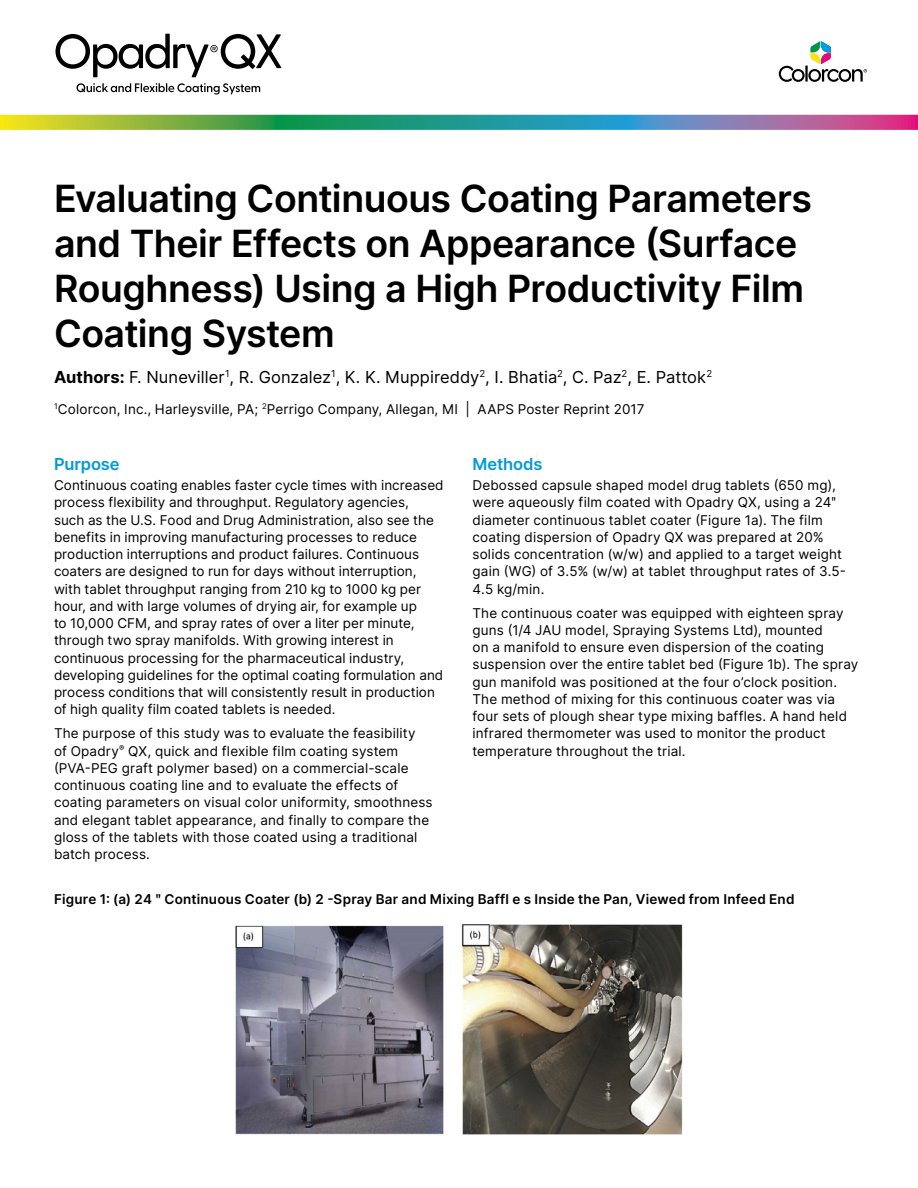
<style>
.page{position:relative;width:918px;height:1188px;background:#fff}
.page>*{position:absolute;margin:0;border:0;box-sizing:border-box;transform-origin:0 0}
.t1{font:600 37.5px/45px "Inter";letter-spacing:-.015em;color:#000}
.Body_9pt{font:16.5px "Inter";letter-spacing:.005em;color:#000}
.t2{font:600 16.5px "Inter";letter-spacing:-.005em;color:#009ad7}
.Body_9pt-2{font:13.5px/17.2px "Inter";letter-spacing:.005em;color:#000}
.Body_9pt-3{font:600 13.5px "Inter";letter-spacing:.015em;color:#000}
.s1{font-weight:700}
</style>
<div class="page">
<img style="left:235px;top:924px;width:448px;height:211px">
<svg style="left:0;top:115px;width:918px;height:15px;background:#68957d"></svg>
<svg style="left:779px;top:41px;width:88px;height:41px"></svg>
<svg style="left:76px;top:83px;width:184px;height:12px"></svg>
<svg style="left:56px;top:34px;width:225px;height:43px"></svg>
<p class="t1" style="left:54px;top:175px;width:760px">Evaluating Continuous Coating Parameters and Their Effects on Appearance (Surface Roughness) Using a High Productivity Film Coating System</p>
<p class="Body_9pt" style="left:54px;top:365px;width:660px"><span class="s1">Authors:</span> F. Nuneviller<sup>1</sup>, R. Gonzalez<sup>1</sup>, K. K. Muppireddy<sup>2</sup>, I. Bhatia<sup>2</sup>, C. Paz<sup>2</sup>, E. Pattok<sup>2</sup></p>
<p class="Body_9pt-2" style="left:54px;top:400px;width:592px"><sup>1</sup>Colorcon, Inc., Harleysville, PA; <sup>2</sup>Perrigo Company, Allegan, MI | AAPS Poster Reprint 2017</p>
<h1 class="t2" style="left:54px;top:452px;width:67px">Purpose</h1>
<p class="Body_9pt-2" style="left:54px;top:476px;width:391px">Continuous coating enables faster cycle times with increased process flexibility and throughput. Regulatory agencies,<br>such as the U.S. Food and Drug Administration, also see the benefits in improving manufacturing processes to reduce production interruptions and product failures. Continuous coaters are designed to run for days without interruption, with tablet throughput ranging from 210 kg to 1000 kg per hour, and with large volumes of drying air, for example up<br>to 10,000 CFM, and spray rates of over a liter per minute, through two spray manifolds. With growing interest in continuous processing for the pharmaceutical industry, developing guidelines for the optimal coating formulation and process conditions that will consistently result in production of high quality film coated tablets is needed.</p>
<p class="Body_9pt-2" style="left:54px;top:724px;width:380px">The purpose of this study was to evaluate the feasibility<br>of Opadry<sup>®</sup> QX, quick and flexible film coating system (PVA-PEG graft polymer based) on a commercial-scale continuous coating line and to evaluate the effects of coating parameters on visual color uniformity, smoothness and elegant tablet appearance, and finally to compare the gloss of the tablets with those coated using a traditional batch process.</p>
<h1 class="t2" style="left:472px;top:452px;width:72px">Methods</h1>
<p class="Body_9pt-2" style="left:472px;top:476px;width:375px">Debossed capsule shaped model drug tablets (650 mg), were aqueously film coated with Opadry QX, using a 24ʺ diameter continuous tablet coater (Figure 1a). The film coating dispersion of Opadry QX was prepared at 20% solids concentration (w/w) and applied to a target weight gain (WG) of 3.5% (w/w) at tablet throughput rates of 3.5- 4.5 kg/min.</p>
<p class="Body_9pt-2" style="left:472px;top:604px;width:387px">The continuous coater was equipped with eighteen spray guns (1/4 JAU model, Spraying Systems Ltd), mounted<br>on a manifold to ensure even dispersion of the coating suspension over the entire tablet bed (Figure 1b). The spray gun manifold was positioned at the four o’clock position.<br>The method of mixing for this continuous coater was via four sets of plough shear type mixing baffles. A hand held infrared thermometer was used to monitor the product temperature throughout the trial.</p>
<p class="Body_9pt-3" style="left:54px;top:890px;width:742px">Figure 1: (a) 24 ʺ Continuous Coater (b) 2 -Spray Bar and Mixing Baffl e s Inside the Pan, Viewed from Infeed End</p>
</div>
